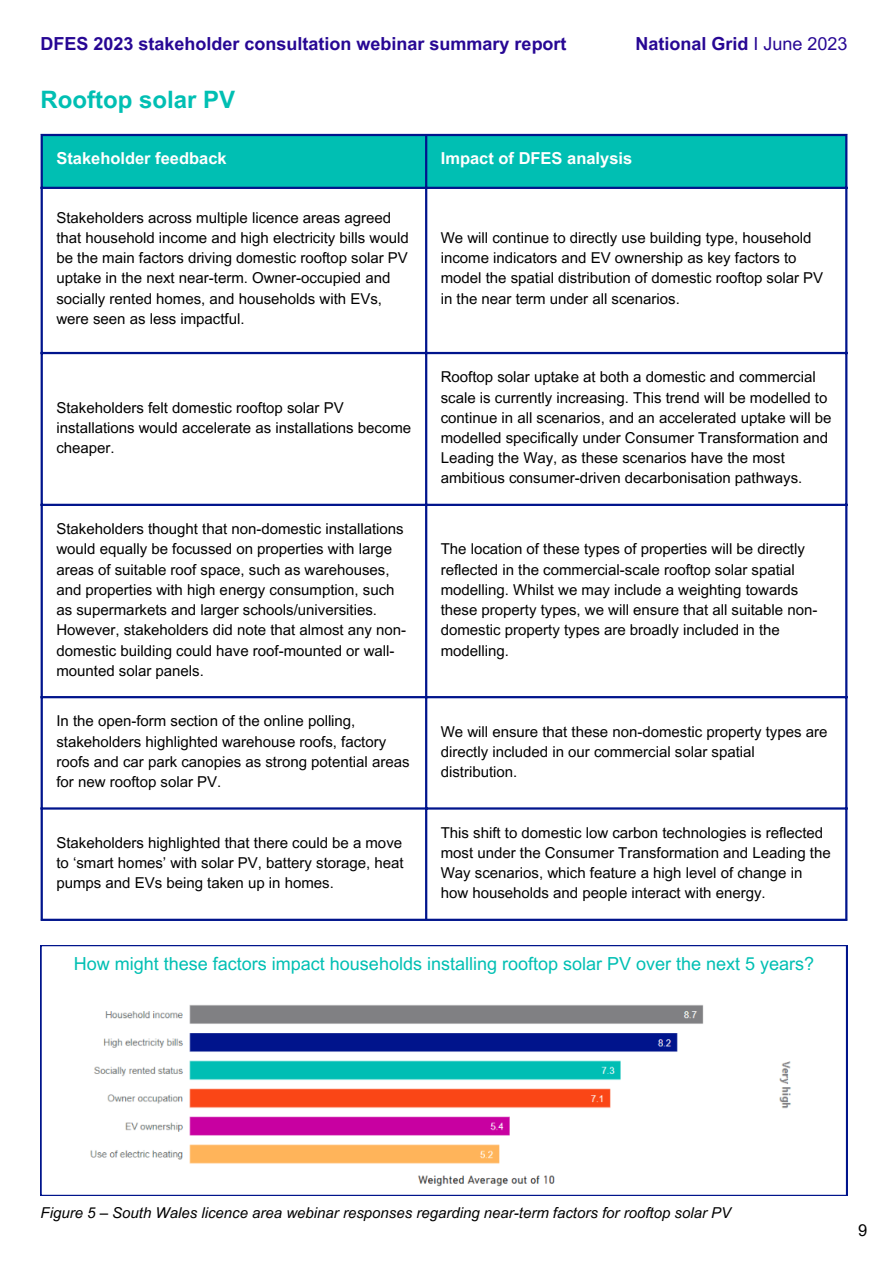
<style>
.page{position:relative;width:893px;height:1264px;background:#fff}
.page>*{position:absolute;margin:0;border:0;box-sizing:border-box;transform-origin:0 0}
.t1{font:700 24px "Arial MT Pro";color:#00bfb3}
.t2{font:18px "Arial MT Pro";color:#00bfb3}
.t3{font:700 18px "Arial MT Pro";color:#270794}
.t4{font:700 16.5px "Arial MT Pro";color:#fff}
.t5{font:16.5px "Arial MT Pro";color:#000}
.t6{font:15px/20.2px "Arial MT Pro";color:#000}
.t7{font:italic 15px "Arial MT Pro";color:#000}
.s1{font-weight:400}
</style>
<div class="page">
<div style="left:43px;top:136px;width:802px;height:51px;background:#00bfb3"></div>
<hr style="left:41px;top:136px;width:2px;height:782px;background:#00148c">
<hr style="left:425px;top:136px;width:2px;height:782px;background:#00148c">
<hr style="left:845px;top:136px;width:2px;height:782px;background:#00148c">
<hr style="left:41px;top:134px;width:806px;height:2px;background:#00148c">
<hr style="left:41px;top:187px;width:806px;height:2px;background:#00148c">
<hr style="left:41px;top:352px;width:806px;height:2px;background:#00148c">
<hr style="left:41px;top:503px;width:806px;height:3px;background:#00148c">
<hr style="left:41px;top:696px;width:806px;height:2px;background:#00148c">
<hr style="left:41px;top:807px;width:806px;height:2px;background:#00148c">
<hr style="left:41px;top:918px;width:806px;height:3px;background:#00148c">
<svg style="left:41px;top:945px;width:806px;height:250px"></svg>
<p class="t3" style="left:41px;top:37px;width:527px">DFES 2023 stakeholder consultation webinar summary report</p>
<p class="t3" style="left:635px;top:37px;width:213px">National Grid <span class="s1">I June 2023</span></p>
<p class="t1" style="left:41px;top:91px;width:196px">Rooftop solar PV</p>
<p class="t4" style="left:56px;top:152px;width:172px">Stakeholder feedback</p>
<p class="t4" style="left:441px;top:152px;width:193px">Impact of DFES analysis</p>
<p class="t6" style="left:56px;top:209px;width:354px">Stakeholders across multiple licence areas agreed that household income and high electricity bills would be the main factors driving domestic rooftop solar PV uptake in the next near-term. Owner-occupied and socially rented homes, and households with EVs, were seen as less impactful.</p>
<p class="t6" style="left:56px;top:399px;width:356px">Stakeholders felt domestic rooftop solar PV installations would accelerate as installations become cheaper.</p>
<p class="t6" style="left:56px;top:520px;width:351px">Stakeholders thought that non-domestic installations would equally be focussed on properties with large areas of suitable roof space, such as warehouses, and properties with high energy consumption, such as supermarkets and larger schools/universities.<br>However, stakeholders did note that almost any non&shy;domestic building could have roof-mounted or wall&shy;mounted solar panels.</p>
<p class="t6" style="left:441px;top:229px;width:384px">We will continue to directly use building type, household income indicators and EV ownership as key factors to model the spatial distribution of domestic rooftop solar PV in the near term under all scenarios.</p>
<p class="t6" style="left:441px;top:369px;width:392px">Rooftop solar uptake at both a domestic and commercial scale is currently increasing. This trend will be modelled to continue in all scenarios, and an accelerated uptake will be modelled specifically under Consumer Transformation and Leading the Way, as these scenarios have the most ambitious consumer-driven decarbonisation pathways.</p>
<p class="t6" style="left:441px;top:541px;width:378px">The location of these types of properties will be directly reflected in the commercial-scale rooftop solar spatial modelling. Whilst we may include a weighting towards these property types, we will ensure that all suitable non&shy;domestic property types are broadly included in the modelling.</p>
<p class="t6" style="left:56px;top:713px;width:355px">In the open-form section of the online polling, stakeholders highlighted warehouse roofs, factory roofs and car park canopies as strong potential areas for new rooftop solar PV.</p>
<p class="t6" style="left:441px;top:723px;width:388px">We will ensure that these non-domestic property types are directly included in our commercial solar spatial distribution.</p>
<p class="t6" style="left:56px;top:834px;width:349px;text-align:justify">Stakeholders highlighted that there could be a move to ‘smart homes’ with solar PV, battery storage, heat pumps and EVs being taken up in homes.</p>
<p class="t6" style="left:441px;top:824px;width:391px">This shift to domestic low carbon technologies is reflected most under the Consumer Transformation and Leading the Way scenarios, which feature a high level of change in how households and people interact with energy.</p>
<p class="t2" style="left:74px;top:956px;width:741px">How might these factors impact households installing rooftop solar PV over the next 5 years?</p>
<p class="t7" style="left:41px;top:1207px;width:692px">Figure 5 – South Wales licence area webinar responses regarding near-term factors for rooftop solar PV</p>
<p class="t5" style="left:858px;top:1223px;width:11px">9</p>
</div>
